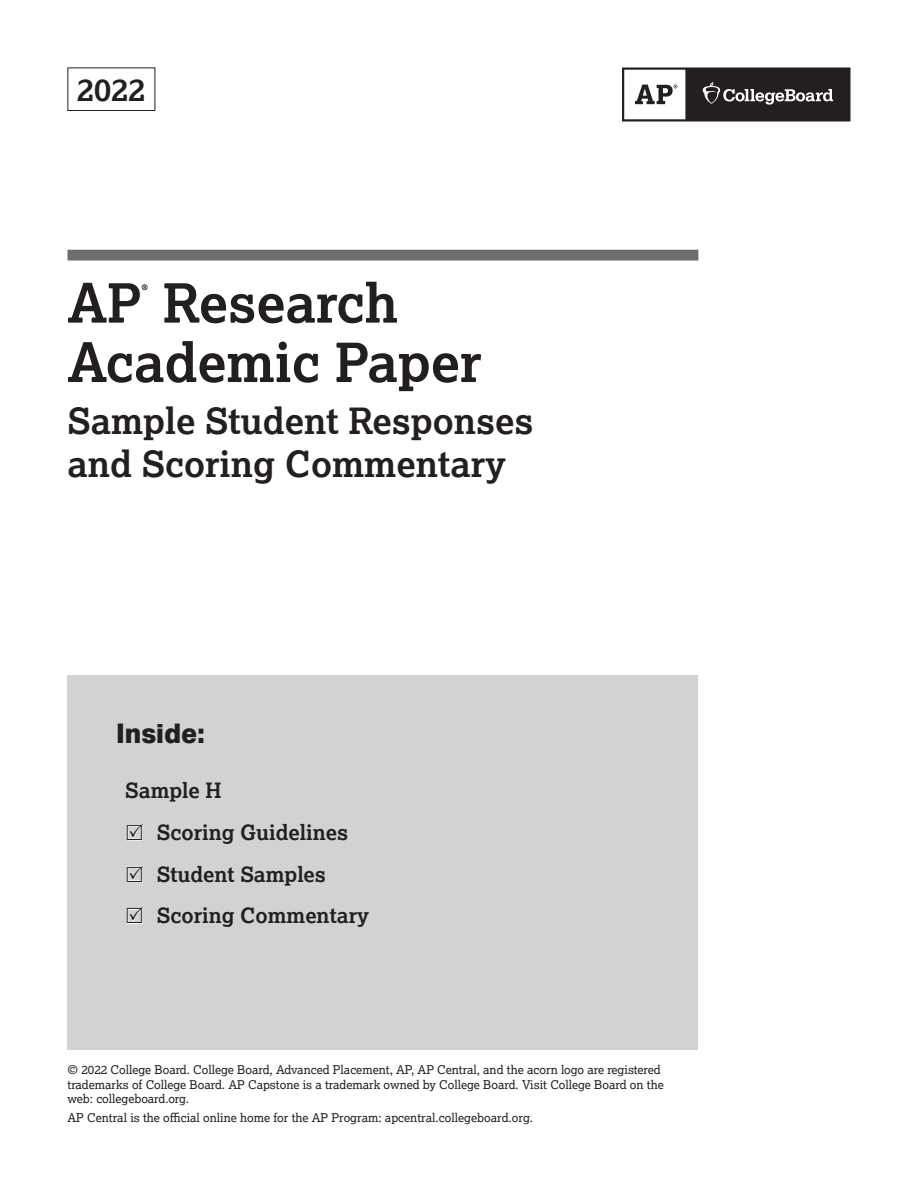
<style>
.page{position:relative;width:918px;height:1188px;background:#fff}
.page>*{position:absolute;margin:0;border:0;box-sizing:border-box;transform-origin:0 0}
.t1{font:700 54px "Lexia";color:#231f20}
.t2{font:700 36px/43.2px "Lexia";color:#231f20}
.t3{font:700 31.5px "Lexia";color:#231f20}
.t4{font:800 27px "Aktiv Grotesk";color:#231f20}
.t5{font:700 21px "Lexia";color:#231f20}
.t6{font:12px/14.4px "Lexia";color:#231f20}
.t7{font:700 7.5px "Lexia";color:#231f20}
.s1{color:#fff}
</style>
<div class="page">
<div style="left:68px;top:675px;width:630px;height:374px;background:#d1d2d4"></div>
<svg style="left:622px;top:68px;width:228px;height:54px"></svg>
<div style="left:68px;top:68px;width:87px;height:43px;border:1px solid #231f20"></div>
<div style="left:68px;top:250px;width:630px;height:11px;background:#6c6d70"></div>
<h3 class="t3" style="left:77px;top:70px;width:70px">2022</h3>
<h1 class="t1" style="left:68px;top:269px;width:332px">AP Research</h1>
<p class="t7" style="left:142px;top:282px;width:8px">®</p>
<h1 class="t1" style="left:67px;top:328px;width:416px">Academic Paper</h1>
<h2 class="t2" style="left:68px;top:399px;width:468px">Sample Student Responses and Scoring Commentary</h2>
<h3 class="t4" style="left:116px;top:716px;width:90px">Inside:</h3>
<h3 class="t5" style="left:125px;top:778px;width:98px">Sample H</h3>
<h3 class="t5" style="left:125px;top:819px;width:225px"><span class="s1">•</span> Scoring Guidelines</h3>
<h3 class="t5" style="left:125px;top:861px;width:202px"><span class="s1">•</span> Student Samples</h3>
<h3 class="t5" style="left:125px;top:903px;width:245px"><span class="s1">•</span> Scoring Commentary</h3>
<p class="t6" style="left:68px;top:1063px;width:598px">© 2022 College Board. College Board, Advanced Placement, AP, AP Central, and the acorn logo are registered trademarks of College Board. AP Capstone is a trademark owned by College Board. Visit College Board on the web: collegeboard.org.</p>
<p class="t6" style="left:68px;top:1110px;width:467px">AP Central is the official online home for the AP Program: apcentral.collegeboard.org.</p>
</div>
